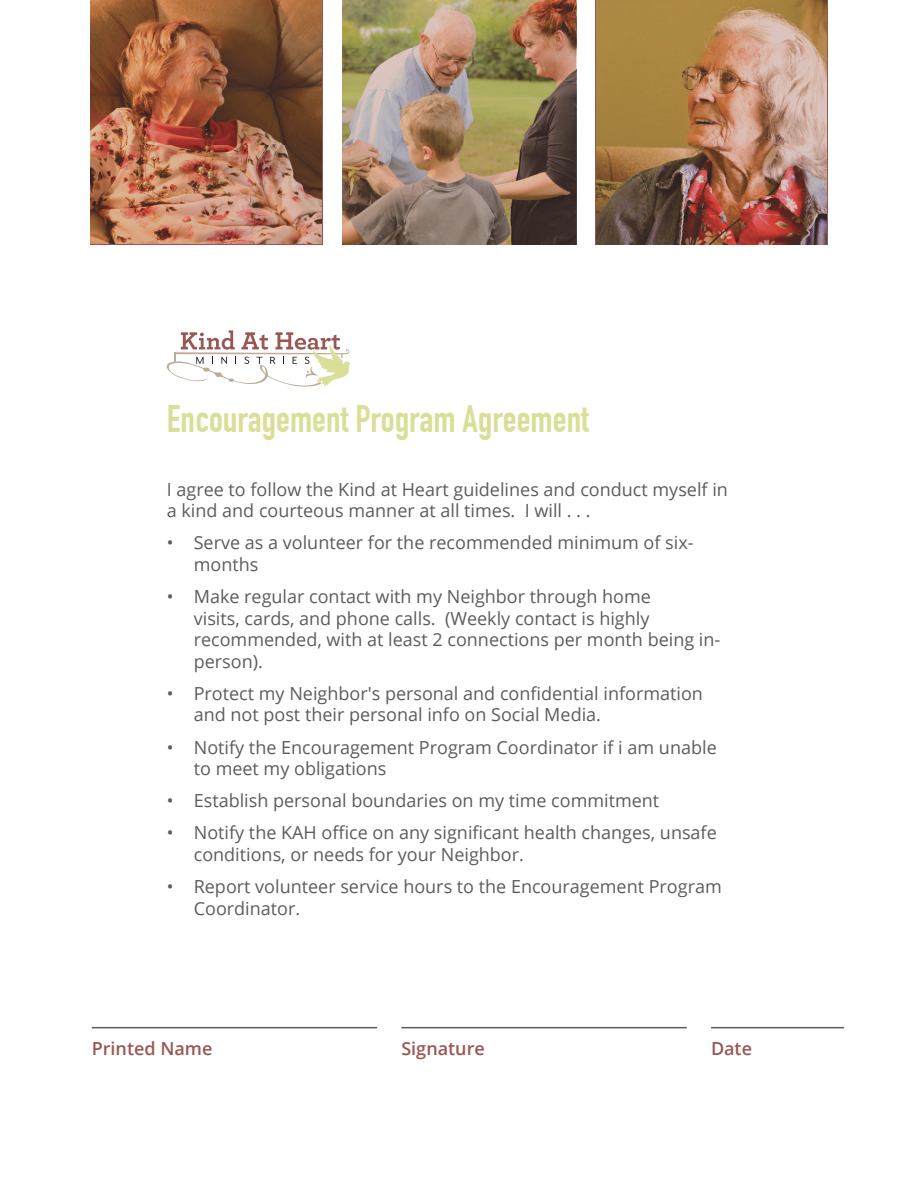
<style>
.page{position:relative;width:918px;height:1188px;background:#fff}
.page>*{position:absolute;margin:0;border:0;box-sizing:border-box;transform-origin:0 0}
.t1{font:700 37.5px "DIN Condensed";color:#dbde96}
.t2{font:18px/21.6px "Open Sans";color:#5c5c5c}
.t3{font:600 18px "Open Sans";color:#995754}
</style>
<div class="page">
<hr style="left:92px;top:1027px;width:285px;height:1px;background:#5c5c5c">
<hr style="left:401px;top:1027px;width:286px;height:1px;background:#5c5c5c">
<hr style="left:711px;top:1027px;width:133px;height:1px;background:#5c5c5c">
<img style="left:597px;top:0;width:230px;height:245px">
<img style="left:91px;top:0;width:230px;height:243px">
<img style="left:343px;top:0;width:233px;height:245px">
<svg style="left:167px;top:330px;width:184px;height:57px"></svg>
<h1 class="t1" style="left:167px;top:397px;width:424px">Encouragement Program Agreement</h1>
<p class="t2" style="left:167px;top:478px;width:563px">I agree to follow the Kind at Heart guidelines and conduct myself in a kind and courteous manner at all times. I will . . .</p>
<p class="t2" style="left:194px;top:531px;width:501px;text-indent:-27px">• Serve as a volunteer for the recommended minimum of six&shy;months</p>
<p class="t2" style="left:194px;top:585px;width:528px;text-indent:-27px">• Make regular contact with my Neighbor through home<br>visits, cards, and phone calls. (Weekly contact is highly recommended, with at least 2 connections per month being in&shy;person).</p>
<p class="t2" style="left:194px;top:682px;width:511px;text-indent:-27px">• Protect my Neighbor's personal and confidential information and not post their personal info on Social Media.</p>
<p class="t2" style="left:194px;top:736px;width:525px;text-indent:-27px">• Notify the Encouragement Program Coordinator if i am unable to meet my obligations</p>
<p class="t2" style="left:167px;top:789px;width:494px">• Establish personal boundaries on my time commitment</p>
<p class="t2" style="left:194px;top:822px;width:525px;text-indent:-27px">• Notify the KAH office on any significant health changes, unsafe conditions, or needs for your Neighbor.</p>
<p class="t2" style="left:194px;top:875px;width:530px;text-indent:-27px">• Report volunteer service hours to the Encouragement Program<br>Coordinator.</p>
<p class="t3" style="left:92px;top:1036px;width:122px">Printed Name</p>
<p class="t3" style="left:401px;top:1036px;width:85px">Signature</p>
<p class="t3" style="left:711px;top:1036px;width:43px">Date</p>
</div>
